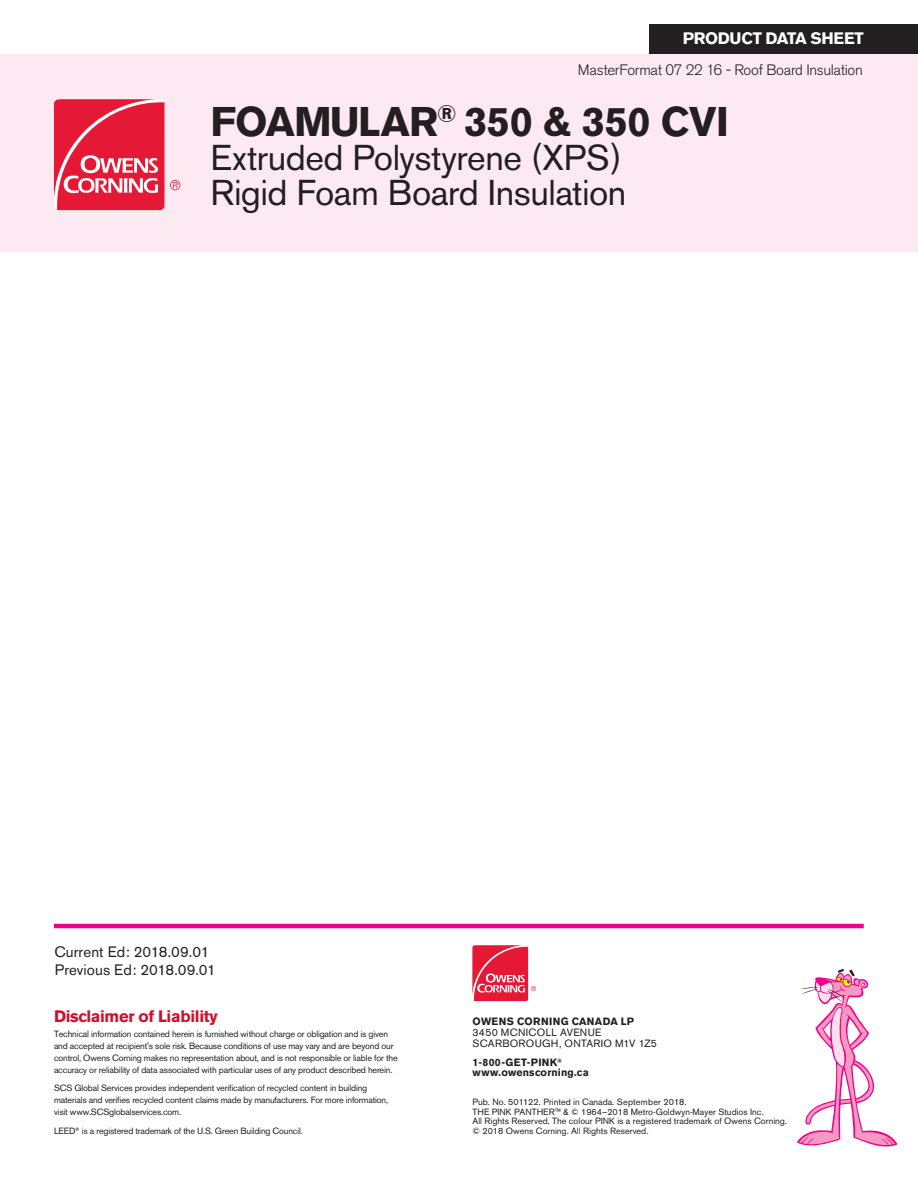
<style>
.page{position:relative;width:918px;height:1188px;background:#fff}
.page>*{position:absolute;margin:0;border:0;box-sizing:border-box;transform-origin:0 0}
.t1{font:700 41.1px "Akzidenz Grotesk BE";letter-spacing:-.01em;color:#231f20}
.t2{font:35.7px/34.5px "Akzidenz Grotesk BE";letter-spacing:-.015em;color:#231f20}
.SUBHEAD{font:700 16.5px "Akzidenz Grotesk BE";letter-spacing:-.02em;color:#d30d2b}
.t3{font:700 16.5px "Akzidenz Grotesk BE";letter-spacing:-.02em;color:#fff}
.BODY{font:15px "Akzidenz Grotesk BE";letter-spacing:.005em;color:#231f20}
.t4{font:300 15px "Akzidenz Grotesk BE";letter-spacing:-.02em;color:#231f20}
.t5{font:10.5px/11.2px "Akzidenz Grotesk BE";letter-spacing:.03em;color:#231f20}
.t6{font:700 10.5px/9.8px "Akzidenz Grotesk BE";letter-spacing:.025em;color:#231f20}
.Disclaimer{font:9px/12px "Akzidenz Grotesk BE";letter-spacing:-.02em;color:#231f20}
.Disclaimer-2{font:9px "Akzidenz Grotesk BE";color:#231f20}
.s1{font-weight:700}
</style>
<div class="page">
<div style="left:650px;top:24px;width:268px;height:48px;background:#231f20"></div>
<div style="left:0;top:54px;width:918px;height:197px;background:#fce9f1"></div>
<svg style="left:54px;top:99px;width:126px;height:111px;background:#eb5068"></svg>
<hr style="left:54px;top:924px;width:810px;height:4px;background:#ed028c">
<svg style="left:797px;top:969px;width:101px;height:178px"></svg>
<svg style="left:472px;top:945px;width:64px;height:56px"></svg>
<h3 class="t3" style="left:683px;top:29px;width:182px">PRODUCT DATA SHEET</h3>
<h3 class="t4" style="left:578px;top:61px;width:287px">MasterFormat 07 22 16 - Roof Board Insulation</h3>
<h1 class="t1" style="left:211px;top:98px;width:520px">FOAMULAR<sup>®</sup> 350 &amp; 350 CVI</h1>
<h2 class="t2" style="left:211px;top:140px;width:417px">Extruded Polystyrene (XPS)<br>Rigid Foam Board Insulation</h2>
<p class="BODY" style="left:54px;top:943px;width:157px">Current Ed: 2018.09.01</p>
<p class="BODY" style="left:55px;top:961px;width:163px">Previous Ed: 2018.09.01</p>
<p class="SUBHEAD" style="left:54px;top:1006px;width:165px">Disclaimer of Liability</p>
<p class="Disclaimer" style="left:54px;top:1027px;width:345px">Technical information contained herein is furnished without charge or obligation and is given and accepted at recipient's sole risk. Because conditions of use may vary and are beyond our control, Owens Corning makes no representation about, and is not responsible or liable for the accuracy or reliability of data associated with particular uses of any product described herein.</p>
<p class="Disclaimer" style="left:54px;top:1082px;width:336px">SCS Global Services provides independent verification of recycled content in building materials and verifies recycled content claims made by manufacturers. For more information, visit www.SCSglobalservices.com.</p>
<p class="Disclaimer" style="left:54px;top:1125px;width:250px">LEED<sup>®</sup> is a registered trademark of the U.S. Green Building Council.</p>
<p class="t5" style="left:473px;top:1016px;width:186px"><span class="s1">OWENS CORNING CANADA LP<br></span>3450 MCNICOLL AVENUE<br>SCARBOROUGH, ONTARIO M1V 1Z5</p>
<p class="t6" style="left:473px;top:1058px;width:118px">1-800-GET-PINK<sup>® </sup>www.owenscorning.ca</p>
<p class="Disclaimer-2" style="left:473px;top:1096px;width:216px">Pub. No. 501122. Printed in Canada. September 2018.</p>
<p class="Disclaimer-2" style="left:473px;top:1106px;width:293px">THE PINK PANTHER™ &amp; © 1964–2018 Metro-Goldwyn-Mayer Studios Inc.</p>
<p class="Disclaimer-2" style="left:473px;top:1116px;width:316px">All Rights Reserved. The colour PINK is a registered trademark of Owens Corning.</p>
<p class="Disclaimer-2" style="left:473px;top:1126px;width:177px">© 2018 Owens Corning. All Rights Reserved.</p>
</div>
